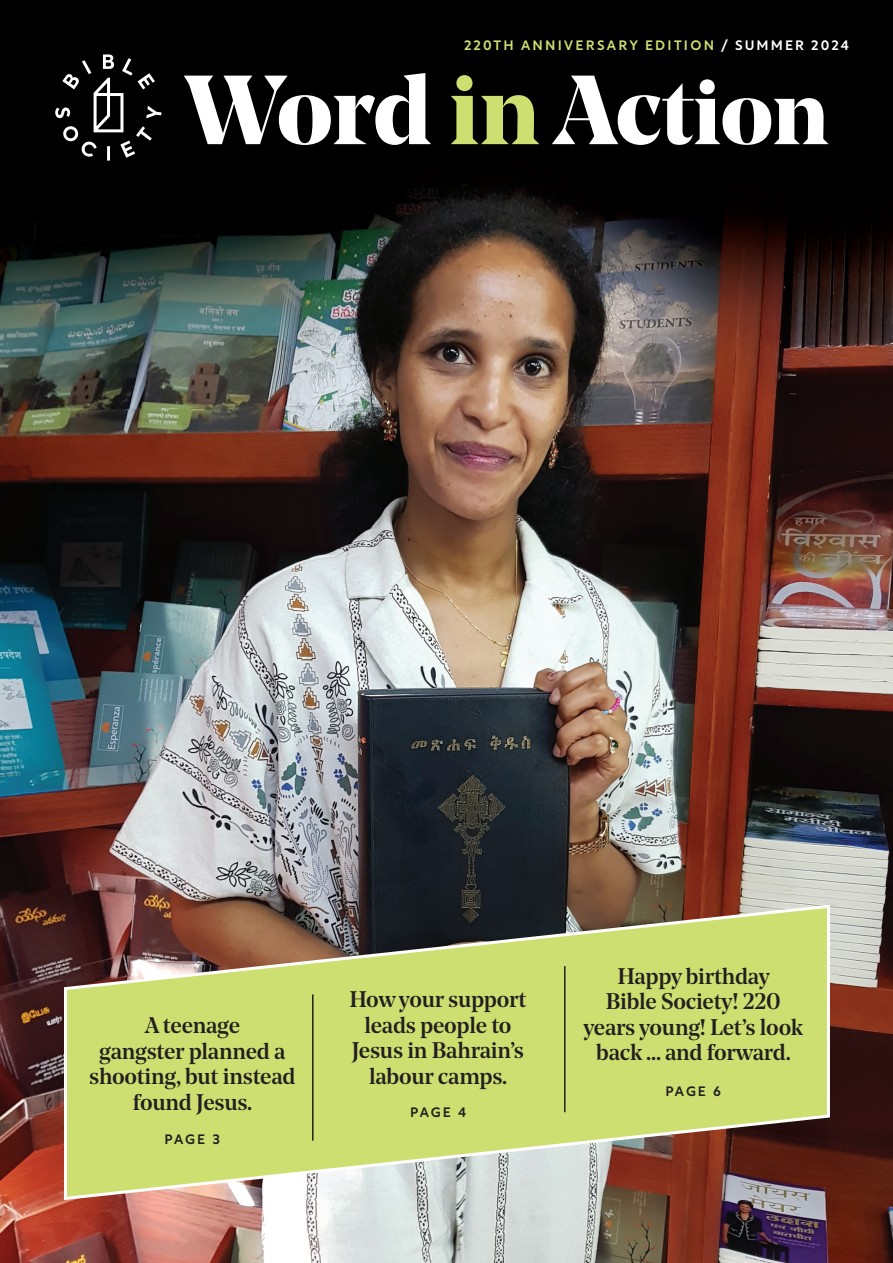
<style>
.page{position:relative;width:893px;height:1263px;background:#fff}
.page>*{position:absolute;margin:0;border:0;box-sizing:border-box;transform-origin:0 0}
.t1{font:700 97.5px "Noe Display";letter-spacing:-.02em;color:#fff}
.t2{font:500 22.5px/25.5px "Noe Standard";letter-spacing:-.015em;color:#231f20;text-align:center}
.t3{font:500 13.5px "Rustica";letter-spacing:.17em;color:#cedf71}
.t4{font:500 13.5px "Rustica";letter-spacing:.135em;color:#231f20}
.s1{color:#fff}
.s2{color:#cedf71}
.s3{font-size:91.5px}
</style>
<div class="page">
<img style="left:0;top:0;width:893px;height:1263px">
<hr style="left:107px;top:146px;width:3px;height:15px;background:#fff">
<svg style="left:55px;top:54px;width:107px;height:104px"></svg>
<svg style="left:62px;top:903px;width:769px;height:299px"></svg>
<hr style="left:312px;top:994px;width:2px;height:146px;background:#231f20">
<hr style="left:564px;top:966px;width:2px;height:146px;background:#231f20">
<p class="t3" style="left:464px;top:33px;width:386px">220TH ANNIVERSARY EDITION <span class="s1">/ SUMMER 2024</span></p>
<h1 class="t1" style="left:184px;top:45px;width:647px">Word <span class="s2">in</span> Ac<span class="s3">tion</span></h1>
<p class="t2" style="left:89px;top:1012px;width:208px">A teenage<br>gangster planned a shooting, but instead found Jesus.</p>
<p class="t4" style="left:165px;top:1127px;width:57px">PAGE 3</p>
<p class="t2" style="left:349px;top:985px;width:179px">How your support leads people to<br>Jesus in Bahrain’s labour camps.</p>
<p class="t4" style="left:410px;top:1101px;width:58px">PAGE 4</p>
<p class="t2" style="left:583px;top:962px;width:221px">Happy birthday<br>Bible Society! 220 years young! Let’s look back ... and forward.</p>
<p class="t4" style="left:665px;top:1080px;width:57px">PAGE 6</p>
</div>
